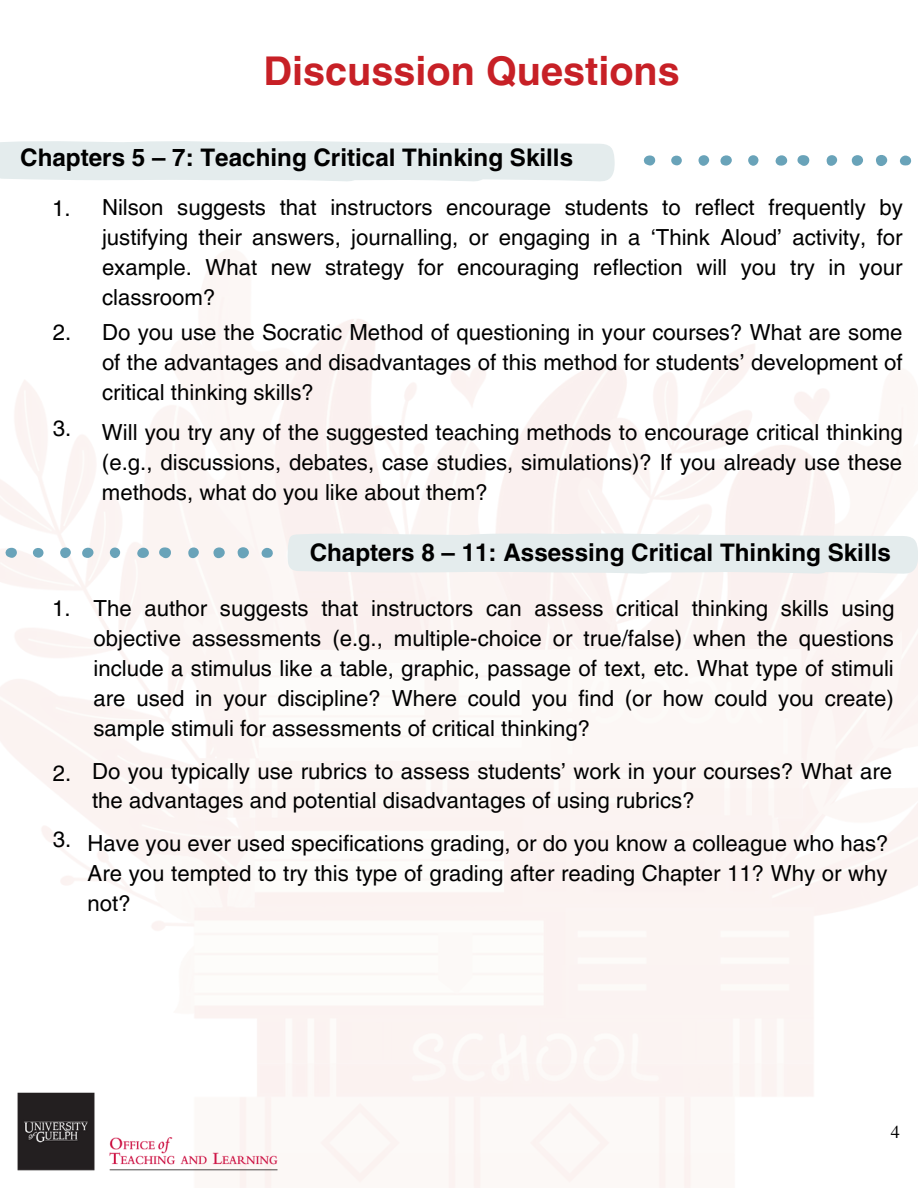
<style>
.page{position:relative;width:918px;height:1188px;background:#fff}
.page>*{position:absolute;margin:0;border:0;box-sizing:border-box;transform-origin:0 0}
.t1{font:700 39.6px "Helvetica LT Pro";color:#c72026}
.t2{font:700 24.15px "Helvetica LT Pro";color:#000}
.t3{font:22.2px/30px "Helvetica LT Pro";color:#000;text-align:justify}
.t4{font:18.15px "Te X Gyre Termes";color:#000}
</style>
<div class="page">
<svg style="left:0;top:141px;width:615px;height:41px;background:#e6edee"></svg>
<svg style="left:797px;top:155px;width:13px;height:11px"></svg>
<div style="left:876px;top:155px;width:11px;height:11px;background:#69a3b9;border-radius:50%"></div>
<div style="left:852px;top:155px;width:11px;height:11px;background:#69a3b9;border-radius:50%"></div>
<svg style="left:775px;top:155px;width:12px;height:11px"></svg>
<div style="left:720px;top:155px;width:12px;height:11px;background:#69a3b9;border-radius:50%"></div>
<svg style="left:643px;top:155px;width:13px;height:11px"></svg>
<div style="left:827px;top:155px;width:10px;height:11px;background:#69a3b9;border-radius:5px"></div>
<svg style="left:900px;top:156px;width:12px;height:10px"></svg>
<div style="left:698px;top:155px;width:11px;height:11px;background:#69a3b9;border-radius:50%"></div>
<svg style="left:748px;top:155px;width:10px;height:11px"></svg>
<div style="left:671px;top:156px;width:11px;height:9px;background:#69a3b9;border-radius:50%"></div>
<svg style="left:287px;top:532px;width:631px;height:42px;background:#e6eced"></svg>
<img style="left:17px;top:1082px;width:266px;height:99px">
<svg style="left:159px;top:547px;width:12px;height:11px"></svg>
<div style="left:237px;top:547px;width:12px;height:11px;background:#69a3b9;border-radius:50%"></div>
<div style="left:213px;top:547px;width:12px;height:11px;background:#69a3b9;border-radius:50%"></div>
<svg style="left:137px;top:548px;width:12px;height:11px"></svg>
<div style="left:82px;top:548px;width:12px;height:10px;background:#69a3b9;border-radius:50%"></div>
<svg style="left:4px;top:548px;width:13px;height:10px"></svg>
<div style="left:188px;top:547px;width:11px;height:11px;background:#69a3b9;border-radius:5px"></div>
<svg style="left:261px;top:548px;width:13px;height:10px"></svg>
<div style="left:60px;top:548px;width:11px;height:10px;background:#69a3b9;border-radius:50%"></div>
<svg style="left:110px;top:548px;width:10px;height:10px"></svg>
<div style="left:33px;top:548px;width:11px;height:10px;background:#69a3b9;border-radius:50%"></div>
<p class="t1" style="left:264px;top:57px;width:418px">Discussion Questions</p>
<p class="t2" style="left:20px;top:149px;width:554px">Chapters 5 – 7: Teaching Critical Thinking Skills</p>
<p class="t3" style="left:52px;top:196px;width:20px">1.</p>
<p class="t3" style="left:102px;top:195px;width:802px">Nilson suggests that instructors encourage students to reflect frequently by justifying their answers, journalling, or engaging in a ‘Think Aloud’ activity, for example. What new strategy for encouraging reflection will you try in your classroom?</p>
<p class="t3" style="left:53px;top:320px;width:20px">2.</p>
<p class="t3" style="left:102px;top:320px;width:802px">Do you use the Socratic Method of questioning in your courses? What are some of the advantages and disadvantages of this method for students’ development of critical thinking skills?</p>
<p class="t3" style="left:53px;top:415px;width:20px">3.</p>
<p class="t3" style="left:102px;top:419px;width:802px">Will you try any of the suggested teaching methods to encourage critical thinking (e.g., discussions, debates, case studies, simulations)? If you already use these methods, what do you like about them?</p>
<p class="t2" style="left:310px;top:543px;width:583px">Chapters 8 – 11: Assessing Critical Thinking Skills</p>
<p class="t3" style="left:52px;top:596px;width:20px">1.</p>
<p class="t3" style="left:94px;top:596px;width:803px">The author suggests that instructors can assess critical thinking skills using objective assessments (e.g., multiple-choice or true/false) when the questions include a stimulus like a table, graphic, passage of text, etc. What type of stimuli are used in your discipline? Where could you find (or how could you create) sample stimuli for assessments of critical thinking?</p>
<p class="t3" style="left:53px;top:760px;width:20px">2.</p>
<p class="t3" style="left:92px;top:758px;width:802px">Do you typically use rubrics to assess students’ work in your courses? What are the advantages and potential disadvantages of using rubrics?</p>
<p class="t3" style="left:53px;top:827px;width:20px">3.</p>
<p class="t3" style="left:88px;top:830px;width:802px">Have you ever used specifications grading, or do you know a colleague who has?<br>Are you tempted to try this type of grading after reading Chapter 11? Why or why not?</p>
<p class="t4" style="left:891px;top:1119px;width:11px">4</p>
</div>
